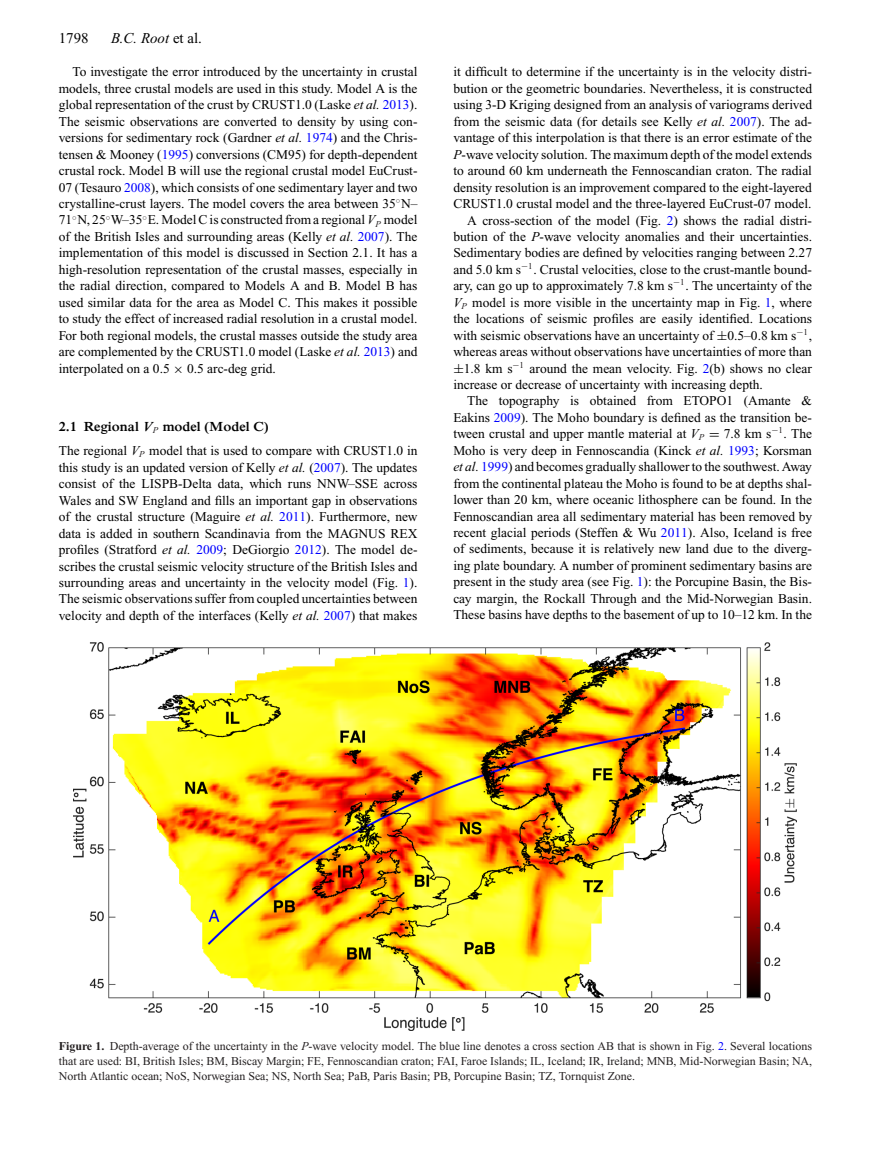
<style>
.page{position:relative;width:893px;height:1174px;background:#fff}
.page>*{position:absolute;margin:0;border:0;box-sizing:border-box;transform-origin:0 0}
.t1{font:italic 15px "Times New Roman";color:#000}
.t2{font:15px "Times New Roman";color:#000}
.t3{font:13.5px/16.5px "Times New Roman";color:#000;text-align:justify}
.t4{font:600 13.5px "Times NRMT";color:#000}
.t5{font:12px/15px "Times New Roman";color:#231f20;text-align:justify}
.s1{font-style:normal}
.s2{font-style:italic}
.s3{color:#00f}
.s4{font-family:"MTSY"}
.s5{font-weight:700}
</style>
<div class="page">
<img style="left:74px;top:643px;width:723px;height:387px">
<p class="t2" style="left:59px;top:33px;width:31px">1798</p>
<p class="t1" style="left:111px;top:33px;width:92px">B.C. Root <span class="s1">et al.</span></p>
<p class="t3" style="left:59px;top:65px;width:360px;text-indent:14px">To investigate the error introduced by the uncertainty in crustal models, three crustal models are used in this study. Model A is the global representation of the crust by CRUST1.0 (Laske <span class="s2">et al.</span> <span class="s3">2013</span>).<br>The seismic observations are converted to density by using con&shy;versions for sedimentary rock (Gardner <span class="s2">et al.</span> <span class="s3">1974</span>) and the Chris&shy;tensen &amp; Mooney (<span class="s3">1995</span>) conversions (CM95) for depth-dependent crustal rock. Model B will use the regional crustal model EuCrust-07 (Tesauro <span class="s3">2008</span>), which consists of one sedimentary layer and two crystalline-crust layers. The model covers the area between 35<sup>◦</sup>N– 71<sup>◦</sup>N, 25<sup>◦</sup>W–35<sup>◦</sup>E. Model C is constructed from a regional <span class="s2">V</span><sub>P</sub> model of the British Isles and surrounding areas (Kelly <span class="s2">et al.</span> <span class="s3">2007</span>). The implementation of this model is discussed in Section 2.1. It has a high-resolution representation of the crustal masses, especially in the radial direction, compared to Models A and B. Model B has used similar data for the area as Model C. This makes it possible to study the effect of increased radial resolution in a crustal model.<br>For both regional models, the crustal masses outside the study area are complemented by the CRUST1.0 model (Laske <span class="s2">et al.</span> <span class="s3">2013</span>) and interpolated on a 0.5 <span class="s4">×</span> 0.5 arc-deg grid.</p>
<p class="t4" style="left:59px;top:421px;width:211px">2.1 Regional <span class="s2">V</span><sub>P</sub> model (Model C)</p>
<p class="t3" style="left:59px;top:444px;width:360px">The regional <span class="s2">V</span><sub>P</sub> model that is used to compare with CRUST1.0 in this study is an updated version of Kelly <span class="s2">et al.</span> (<span class="s3">2007</span>). The updates consist of the LISPB-Delta data, which runs NNW–SSE across Wales and SW England and fills an important gap in observations of the crustal structure (Maguire <span class="s2">et al.</span> <span class="s3">2011</span>). Furthermore, new data is added in southern Scandinavia from the MAGNUS REX profiles (Stratford <span class="s2">et al.</span> <span class="s3">2009</span>; DeGiorgio <span class="s3">2012</span>). The model de&shy;scribes the crustal seismic velocity structure of the British Isles and surrounding areas and uncertainty in the velocity model (Fig. <span class="s3">1</span>).<br>The seismic observations suffer from coupled uncertainties between velocity and depth of the interfaces (Kelly <span class="s2">et al.</span> <span class="s3">2007</span>) that makes</p>
<p class="t3" style="left:453px;top:65px;width:360px">it difficult to determine if the uncertainty is in the velocity distri-</p>
<p class="t3" style="left:453px;top:81px;width:360px">bution or the geometric boundaries. Nevertheless, it is constructed</p>
<p class="t3" style="left:453px;top:98px;width:360px">using 3-D Kriging designed from an analysis of variograms derived</p>
<p class="t3" style="left:453px;top:114px;width:360px">from the seismic data (for details see Kelly <span class="s2">et al.</span> <span class="s3">2007</span>). The ad-</p>
<p class="t3" style="left:453px;top:131px;width:360px">vantage of this interpolation is that there is an error estimate of the</p>
<p class="t3" style="left:453px;top:147px;width:360px"><span class="s2">P</span>-wave velocity solution. The maximum depth of the model extends</p>
<p class="t3" style="left:453px;top:164px;width:360px">to around 60 km underneath the Fennoscandian craton. The radial</p>
<p class="t3" style="left:453px;top:180px;width:360px">density resolution is an improvement compared to the eight-layered</p>
<p class="t3" style="left:453px;top:196px;width:360px">CRUST1.0 crustal model and the three-layered EuCrust-07 model.</p>
<p class="t3" style="left:467px;top:213px;width:346px">A cross-section of the model (Fig. <span class="s3">2</span>) shows the radial distri-</p>
<p class="t3" style="left:453px;top:229px;width:360px">bution of the <span class="s2">P</span>-wave velocity anomalies and their uncertainties.</p>
<p class="t3" style="left:453px;top:246px;width:360px">Sedimentary bodies are defined by velocities ranging between 2.27</p>
<p class="t3" style="left:453px;top:262px;width:360px">and 5.0 km s<sup>−</sup><sup>1</sup>. Crustal velocities, close to the crust-mantle bound-</p>
<p class="t3" style="left:453px;top:279px;width:360px">ary, can go up to approximately 7.8 km s<sup>−</sup><sup>1</sup>. The uncertainty of the</p>
<p class="t3" style="left:453px;top:295px;width:360px"><span class="s2">V</span><sub>P</sub> model is more visible in the uncertainty map in Fig. <span class="s3">1</span>, where</p>
<p class="t3" style="left:453px;top:312px;width:360px">the locations of seismic profiles are easily identified. Locations</p>
<p class="t3" style="left:453px;top:328px;width:360px">with seismic observations have an uncertainty of <span class="s4">±</span>0.5–0.8 km s<sup>−</sup><sup>1</sup>,</p>
<p class="t3" style="left:453px;top:344px;width:360px">whereas areas without observations have uncertainties of more than</p>
<p class="t3" style="left:453px;top:361px;width:360px"><span class="s4">±</span>1.8 km s<sup>−</sup><sup>1</sup> around the mean velocity. Fig. <span class="s3">2</span>(b) shows no clear</p>
<p class="t3" style="left:453px;top:377px;width:311px">increase or decrease of uncertainty with increasing depth.</p>
<p class="t3" style="left:467px;top:394px;width:346px">The topography is obtained from ETOPO1 (Amante &amp;</p>
<p class="t3" style="left:453px;top:410px;width:360px">Eakins <span class="s3">2009</span>). The Moho boundary is defined as the transition be-</p>
<p class="t3" style="left:453px;top:427px;width:360px">tween crustal and upper mantle material at <span class="s2">V</span><sub>P</sub> <span class="s4">=</span> 7.8 km s<sup>−</sup><sup>1</sup>. The</p>
<p class="t3" style="left:453px;top:443px;width:360px">Moho is very deep in Fennoscandia (Kinck <span class="s2">et al.</span> <span class="s3">1993</span>; Korsman</p>
<p class="t3" style="left:453px;top:459px;width:360px"><span class="s2">et al.</span> <span class="s3">1999</span>) and becomes gradually shallower to the southwest. Away</p>
<p class="t3" style="left:453px;top:476px;width:360px">from the continental plateau the Moho is found to be at depths shal-</p>
<p class="t3" style="left:453px;top:492px;width:360px">lower than 20 km, where oceanic lithosphere can be found. In the</p>
<p class="t3" style="left:453px;top:509px;width:360px">Fennoscandian area all sedimentary material has been removed by</p>
<p class="t3" style="left:453px;top:525px;width:360px">recent glacial periods (Steffen &amp; Wu <span class="s3">2011</span>). Also, Iceland is free</p>
<p class="t3" style="left:453px;top:542px;width:360px">of sediments, because it is relatively new land due to the diverg-</p>
<p class="t3" style="left:453px;top:558px;width:360px">ing plate boundary. A number of prominent sedimentary basins are</p>
<p class="t3" style="left:453px;top:575px;width:360px">present in the study area (see Fig. <span class="s3">1</span>): the Porcupine Basin, the Bis-</p>
<p class="t3" style="left:453px;top:591px;width:360px">cay margin, the Rockall Through and the Mid-Norwegian Basin.</p>
<p class="t3" style="left:453px;top:607px;width:360px">These basins have depths to the basement of up to 10–12 km. In the</p>
<p class="t5" style="left:59px;top:1039px;width:755px"><span class="s5">Figure 1.</span> Depth-average of the uncertainty in the <span class="s2">P</span>-wave velocity model. The blue line denotes a cross section AB that is shown in Fig. <span class="s3">2</span>. Several locations that are used: BI, British Isles; BM, Biscay Margin; FE, Fennoscandian craton; FAI, Faroe Islands; IL, Iceland; IR, Ireland; MNB, Mid-Norwegian Basin; NA, North Atlantic ocean; NoS, Norwegian Sea; NS, North Sea; PaB, Paris Basin; PB, Porcupine Basin; TZ, Tornquist Zone.</p>
</div>
